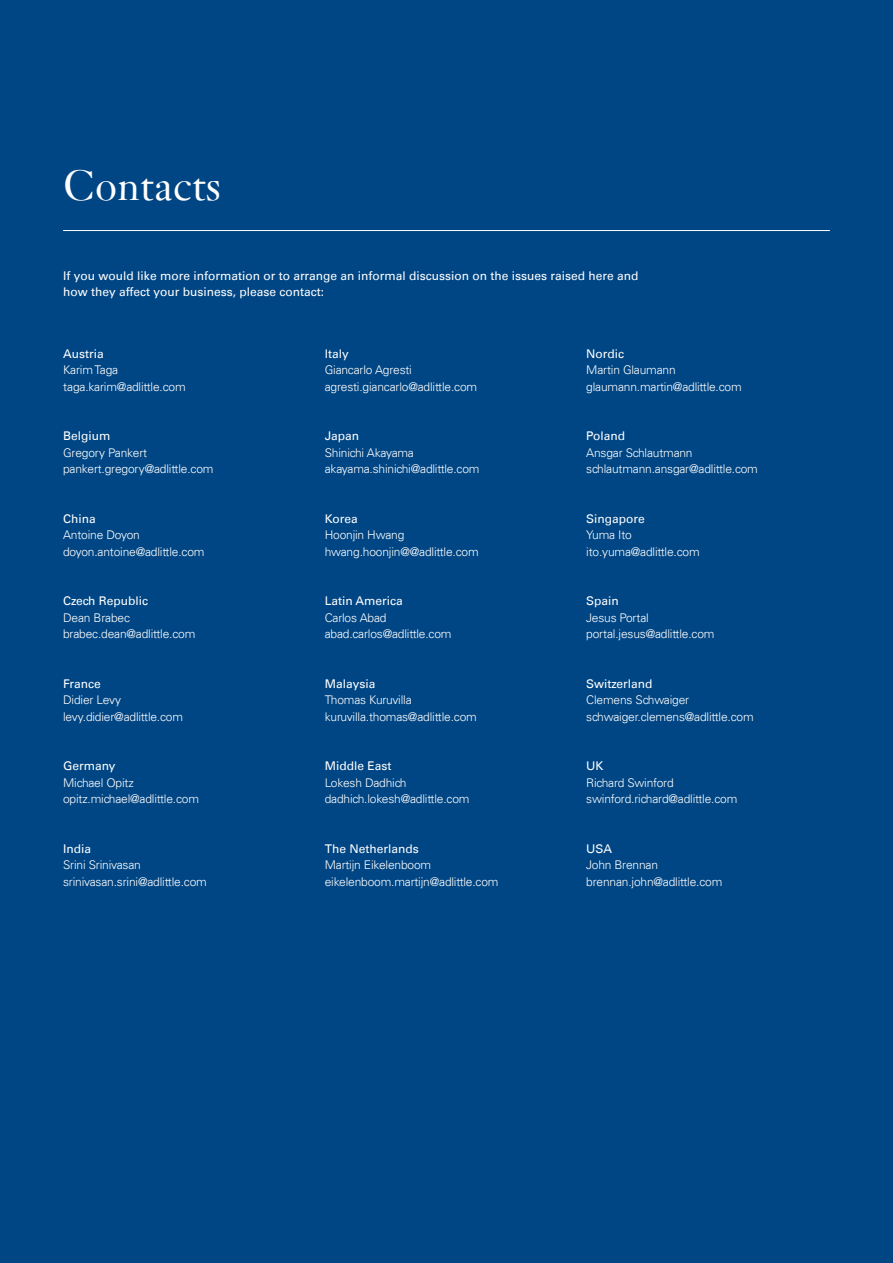
<style>
.page{position:relative;width:893px;height:1263px;background:#004684}
.page>*{position:absolute;margin:0;border:0;box-sizing:border-box;transform-origin:0 0}
.t1{font:45px "Janson";color:#fff}
.t2{font:300 12px/16.5px "Univers LT";letter-spacing:-.015em;color:#fff}
.t3{font:12px/16.5px "Univers LT";color:#fff}
</style>
<div class="page">
<hr style="left:63px;top:230px;width:767px;height:1px;background:#fff">
<h1 class="t1" style="left:63px;top:159px;width:159px">Contacts</h1>
<p class="t3" style="left:63px;top:267px;width:577px">If you would like more information or to arrange an informal discussion on the issues raised here and how they affect your business, please contact:</p>
<p class="t3" style="left:63px;top:345px;width:42px">Austria</p>
<p class="t2" style="left:63px;top:362px;width:124px">Karim Taga taga.karim@adlittle.com</p>
<p class="t3" style="left:63px;top:428px;width:49px">Belgium</p>
<p class="t2" style="left:63px;top:444px;width:152px">Gregory Pankert pankert.gregory@adlittle.com</p>
<p class="t3" style="left:63px;top:510px;width:34px">China</p>
<p class="t2" style="left:63px;top:527px;width:143px">Antoine Doyon doyon.antoine@adlittle.com</p>
<p class="t3" style="left:63px;top:593px;width:86px">Czech Republic</p>
<p class="t2" style="left:63px;top:609px;width:134px">Dean Brabec brabec.dean@adlittle.com</p>
<p class="t3" style="left:63px;top:675px;width:39px">France</p>
<p class="t2" style="left:63px;top:692px;width:121px">Didier Levy levy.didier@adlittle.com</p>
<p class="t3" style="left:63px;top:758px;width:54px">Germany</p>
<p class="t2" style="left:63px;top:774px;width:137px">Michael Opitz opitz.michael@adlittle.com</p>
<p class="t3" style="left:63px;top:840px;width:30px">India</p>
<p class="t2" style="left:63px;top:857px;width:145px">Srini Srinivasan srinivasan.srini@adlittle.com</p>
<p class="t3" style="left:325px;top:345px;width:26px">Italy</p>
<p class="t2" style="left:325px;top:362px;width:154px">Giancarlo Agresti agresti.giancarlo@adlittle.com</p>
<p class="t3" style="left:325px;top:428px;width:36px">Japan</p>
<p class="t2" style="left:325px;top:444px;width:156px">Shinichi Akayama akayama.shinichi@adlittle.com</p>
<p class="t3" style="left:325px;top:510px;width:35px">Korea</p>
<p class="t2" style="left:325px;top:527px;width:155px">Hoonjin Hwang hwang.hoonjin@@adlittle.com</p>
<p class="t3" style="left:325px;top:593px;width:80px">Latin America</p>
<p class="t2" style="left:325px;top:609px;width:128px">Carlos Abad abad.carlos@adlittle.com</p>
<p class="t3" style="left:325px;top:675px;width:52px">Malaysia</p>
<p class="t2" style="left:325px;top:692px;width:154px">Thomas Kuruvilla kuruvilla.thomas@adlittle.com</p>
<p class="t3" style="left:325px;top:758px;width:68px">Middle East</p>
<p class="t2" style="left:325px;top:774px;width:146px">Lokesh Dadhich dadhich.lokesh@adlittle.com</p>
<p class="t3" style="left:325px;top:840px;width:96px">The Netherlands</p>
<p class="t2" style="left:325px;top:857px;width:175px">Martijn Eikelenboom eikelenboom.martijn@adlittle.com</p>
<p class="t3" style="left:586px;top:345px;width:40px">Nordic</p>
<p class="t2" style="left:586px;top:362px;width:157px">Martin Glaumann glaumann.martin@adlittle.com</p>
<p class="t3" style="left:586px;top:428px;width:40px">Poland</p>
<p class="t2" style="left:586px;top:444px;width:173px">Ansgar Schlautmann schlautmann.ansgar@adlittle.com</p>
<p class="t3" style="left:586px;top:510px;width:60px">Singapore</p>
<p class="t2" style="left:586px;top:527px;width:115px">Yuma Ito ito.yuma@adlittle.com</p>
<p class="t3" style="left:586px;top:593px;width:34px">Spain</p>
<p class="t2" style="left:586px;top:609px;width:130px">Jesus Portal portal.jesus@adlittle.com</p>
<p class="t3" style="left:586px;top:675px;width:68px">Switzerland</p>
<p class="t2" style="left:586px;top:692px;width:169px">Clemens Schwaiger schwaiger.clemens@adlittle.com</p>
<p class="t3" style="left:586px;top:758px;width:19px">UK</p>
<p class="t2" style="left:586px;top:774px;width:153px">Richard Swinford swinford.richard@adlittle.com</p>
<p class="t3" style="left:586px;top:840px;width:27px">USA</p>
<p class="t2" style="left:586px;top:857px;width:138px">John Brennan brennan.john@adlittle.com</p>
</div>
